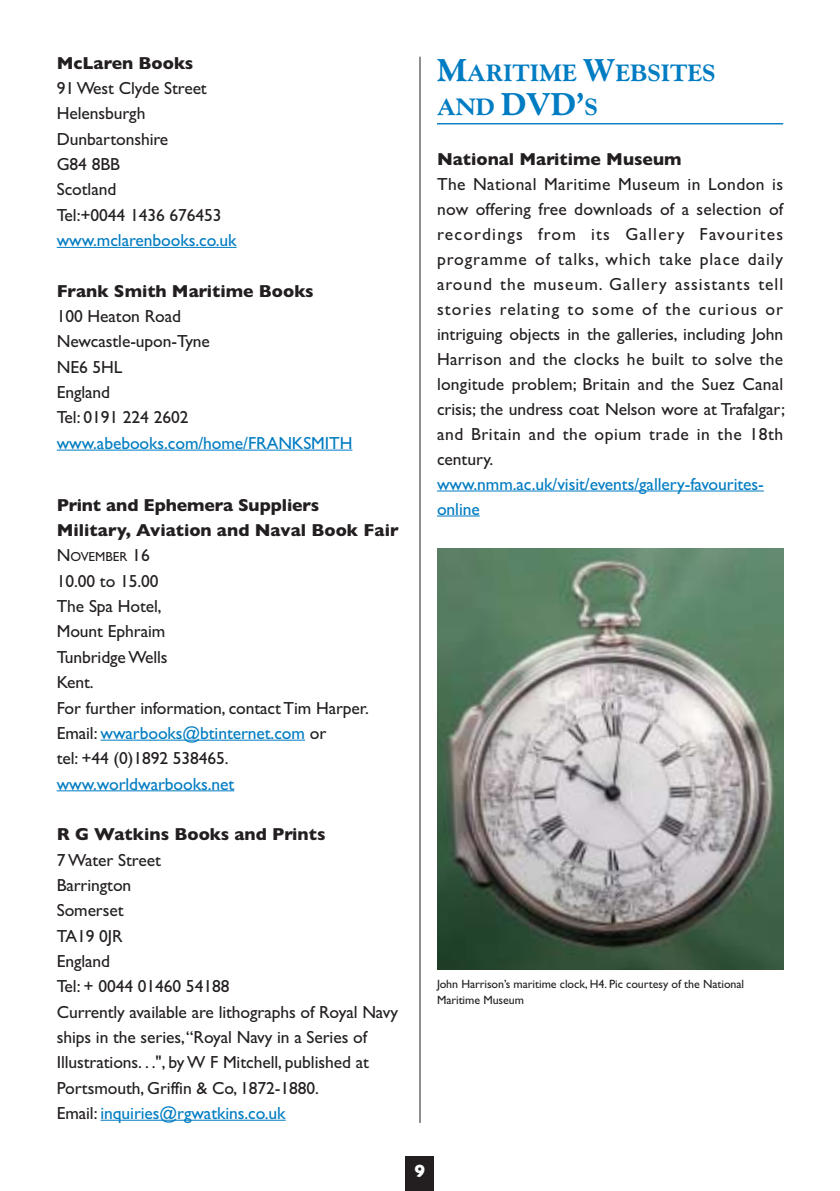
<style>
.page{position:relative;width:840px;height:1191px;background:#fff}
.page>*{position:absolute;margin:0;border:0;box-sizing:border-box;transform-origin:0 0}
.t1{font:800 24px/34px "Goudy";color:#007cc2}
.t2{font:18px "Gill Sans Bold TT";color:#fff}
.t3{font:17.6px/25.4px "Gill Sans";letter-spacing:-.005em;color:#231f20}
.t4{font:17.6px/25.4px "Gill Sans Bold TT";color:#231f20}
.t5{font:17.6px/25px "Gill Sans";letter-spacing:-.005em;color:#007cc2}
.t6{font:13.2px "Gill Sans";color:#231f20}
.t7{font:12px/16px "Gill Sans";letter-spacing:-.005em;color:#231f20}
.s1{font-size:17.6px}
.s2{color:#007cc2}
.s3{font-size:32px}
</style>
<div class="page">
<hr style="left:57px;top:247px;width:179px;height:1px;background:#007cc2">
<hr style="left:57px;top:450px;width:295px;height:1px;background:#007cc2">
<hr style="left:100px;top:739px;width:205px;height:1px;background:#007cc2">
<hr style="left:57px;top:790px;width:177px;height:1px;background:#007cc2">
<hr style="left:100px;top:1119px;width:185px;height:1px;background:#007cc2">
<hr style="left:437px;top:123px;width:345px;height:1px;background:#007cc2">
<hr style="left:437px;top:490px;width:326px;height:1px;background:#007cc2">
<hr style="left:437px;top:515px;width:42px;height:1px;background:#007cc2">
<hr style="left:419px;top:57px;width:1px;height:1066px;background:#231f20">
<div style="left:405px;top:1157px;width:29px;height:34px;background:#231f20"></div>
<img style="left:437px;top:548px;width:345px;height:421px">
<p class="t4" style="left:57px;top:52px;width:138px">McLaren Books</p>
<p class="t3" style="left:57px;top:77px;width:166px">91 West Clyde Street<br>Helensburgh<br>Dunbartonshire<br>G84 8BB<br>Scotland<br>Tel:+0044 1436 676453</p>
<p class="t5" style="left:57px;top:230px;width:181px">www.mclarenbooks.co.uk</p>
<p class="t4" style="left:57px;top:280px;width:258px">Frank Smith Maritime Books</p>
<p class="t3" style="left:57px;top:305px;width:155px">100 Heaton Road<br>Newcastle-upon-Tyne<br>NE6 5HL<br>England<br>Tel: 0191 224 2602</p>
<p class="t5" style="left:57px;top:432px;width:297px">www.abebooks.com/home/FRANKSMITH</p>
<p class="t4" style="left:57px;top:494px;width:343px">Print and Ephemera Suppliers<br>Military, Aviation and Naval Book Fair</p>
<p class="t6" style="left:57px;top:552px;width:94px"><span class="s1">N</span>OVEMBER <span class="s1">16</span></p>
<p class="t3" style="left:57px;top:570px;width:313px">10.00 to 15.00<br>The Spa Hotel,<br>Mount Ephraim<br>Tunbridge Wells<br>Kent.<br>For further information, contact Tim Harper.<br>Email: <span class="s2">wwarbooks@btinternet.com</span> or<br>tel: +44 (0)1892 538465.</p>
<p class="t5" style="left:57px;top:773px;width:179px">www.worldwarbooks.net</p>
<p class="t4" style="left:57px;top:823px;width:270px">R G Watkins Books and Prints</p>
<p class="t3" style="left:57px;top:849px;width:342px">7 Water Street<br>Barrington<br>Somerset<br>TA19 0JR<br>England<br>Tel: + 0044 01460 54188<br>Currently available are lithographs of Royal Navy ships in the series, “Royal Navy in a Series of<br>Illustrations. . .", by W F Mitchell, published at<br>Portsmouth, Griffin &amp; Co, 1872-1880.<br>Email: <span class="s2">inquiries@rgwatkins.co.uk</span></p>
<h1 class="t1" style="left:437px;top:57px;width:280px"><span class="s3">M</span>ARITIME <span class="s3">W</span>EBSITES<br>AND <span class="s3">DVD’</span>S</h1>
<p class="t4" style="left:437px;top:148px;width:246px">National Maritime Museum</p>
<p class="t3" style="left:437px;top:173px;width:349px;text-align:justify">The National Maritime Museum in London is now offering free downloads of a selection of recordings from its Gallery Favourites programme of talks, which take place daily around the museum. Gallery assistants tell stories relating to some of the curious or intriguing objects in the galleries, including John Harrison and the clocks he built to solve the longitude problem; Britain and the Suez Canal crisis; the undress coat Nelson wore at Trafalgar; and Britain and the opium trade in the 18th century.</p>
<p class="t5" style="left:437px;top:473px;width:328px">www.nmm.ac.uk/visit/events/gallery-favourites&shy;online</p>
<p class="t7" style="left:437px;top:977px;width:308px">John Harrison’s maritime clock, H4. Pic courtesy of the National<br>Maritime Museum</p>
<p class="t2" style="left:414px;top:1164px;width:12px">9</p>
</div>
